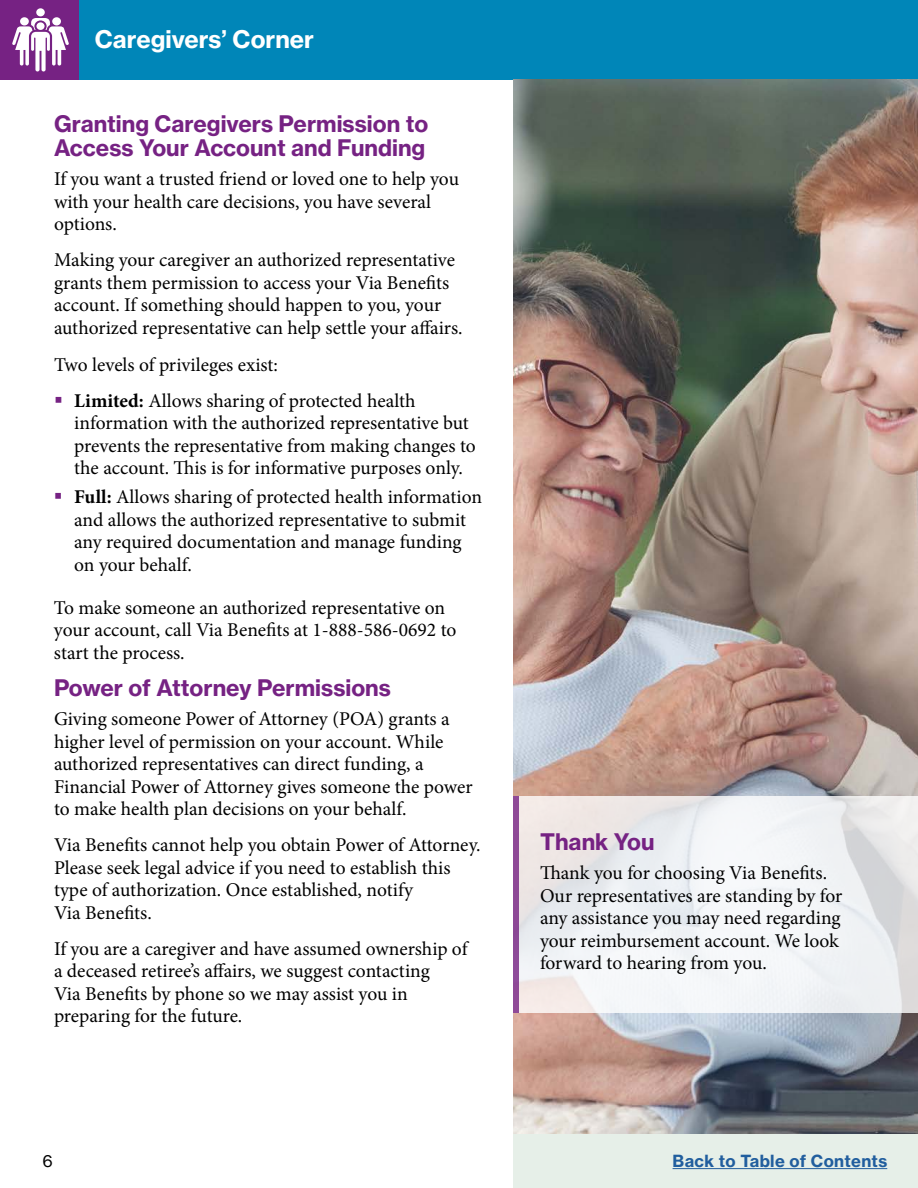
<style>
.page{position:relative;width:918px;height:1188px;background:#fff}
.page>*{position:absolute;margin:0;border:0;box-sizing:border-box;transform-origin:0 0}
.t1{font:24px "N Haas Grotesk TX Std 75 Bd";color:#fff}
.t2{font:22.5px/24px "N Haas Grotesk TX Std 75 Bd";color:#762283}
.t3{font:19.5px/22.5px "Minion Pro";letter-spacing:-.005em;color:#000}
.t4{font:16.5px "N Haas Grotesk TX Std 75 Bd";letter-spacing:.02em;color:#215e9e}
.t5{font:16.5px "N Haas Grotesk TX Std 55 Rg";color:#000}
.s1{font-weight:700}
</style>
<div class="page">
<div style="left:14px;top:0;width:904px;height:80px;background:#0086b8"></div>
<div style="left:0;top:0;width:79px;height:80px;background:#762283"></div>
<div style="left:36px;top:8px;width:9px;height:8px;background:#fff;border-radius:50%"></div>
<svg style="left:12px;top:18px;width:57px;height:54px"></svg>
<div style="left:513px;top:471px;width:405px;height:717px;background:#e6efe8"></div>
<img style="left:513px;top:80px;width:405px;height:1054px">
<svg style="left:518px;top:796px;width:400px;height:217px;fill:#f0f1f4"></svg>
<div style="left:513px;top:796px;width:5px;height:217px;background:#8e4996"></div>
<hr style="left:673px;top:1168px;width:214px;height:1px;background:#215e9e">
<p class="t1" style="left:95px;top:24px;width:221px">Caregivers’ Corner</p>
<p class="t2" style="left:54px;top:112px;width:376px">Granting Caregivers Permission to<br>Access Your Account and Funding</p>
<p class="t3" style="left:54px;top:168px;width:407px">If you want a trusted friend or loved one to help you with your health care decisions, you have several options.</p>
<p class="t3" style="left:54px;top:249px;width:410px">Making your caregiver an authorized representative grants them permission to access your Via Benefits account. If something should happen to you, your authorized representative can help settle your affairs.</p>
<p class="t3" style="left:74px;top:347px;width:343px;line-height:36px;text-indent:-20px">Two levels of privileges exist:<br><span class="s1">Limited:</span> Allows sharing of protected health</p>
<p class="t3" style="left:74px;top:412px;width:403px">information with the authorized representative but prevents the representative from making changes to the account. This is for informative purposes only.</p>
<p class="t3" style="left:74px;top:486px;width:409px"><span class="s1">Full:</span> Allows sharing of protected health information and allows the authorized representative to submit any required documentation and manage funding on your behalf.</p>
<p class="t3" style="left:54px;top:596px;width:404px">To make someone an authorized representative on your account, call Via Benefits at 1-888-586-0692 to start the process.</p>
<p class="t2" style="left:54px;top:676px;width:338px">Power of Attorney Permissions</p>
<p class="t3" style="left:54px;top:708px;width:420px">Giving someone Power of Attorney (POA) grants a higher level of permission on your account. While authorized representatives can direct funding, a Financial Power of Attorney gives someone the power to make health plan decisions on your behalf.</p>
<p class="t3" style="left:54px;top:834px;width:428px">Via Benefits cannot help you obtain Power of Attorney.<br>Please seek legal advice if you need to establish this type of authorization. Once established, notify<br>Via Benefits.</p>
<p class="t3" style="left:54px;top:938px;width:415px">If you are a caregiver and have assumed ownership of a deceased retiree’s affairs, we suggest contacting<br>Via Benefits by phone so we may assist you in preparing for the future.</p>
<p class="t2" style="left:540px;top:830px;width:116px">Thank You</p>
<p class="t3" style="left:540px;top:862px;width:304px">Thank you for choosing Via Benefits.<br>Our representatives are standing by for any assistance you may need regarding your reimbursement account. We look forward to hearing from you.</p>
<p class="t5" style="left:42px;top:1151px;width:12px">6</p>
<p class="t4" style="left:673px;top:1151px;width:216px">Back to Table of Contents</p>
</div>
